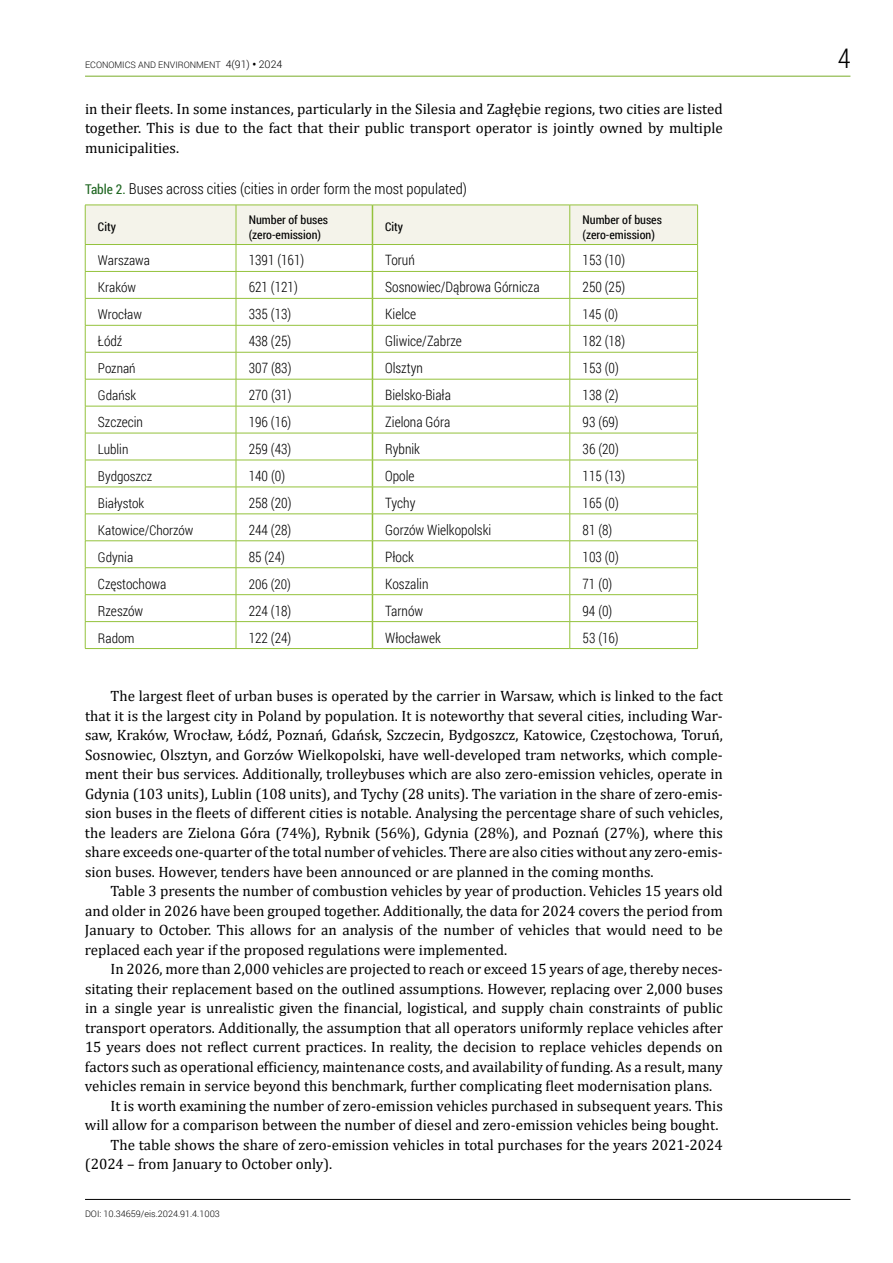
<style>
.page{position:relative;width:893px;height:1263px;background:#fff}
.page>*{position:absolute;margin:0;border:0;box-sizing:border-box;transform-origin:0 0}
.t1{font:300 27px "Roboto Condensed";color:#000}
.t2{font:15px/19.5px "Cambria";color:#000;text-align:justify}
.t3{font:300 15px "Roboto Condensed";color:#000}
.t4{font:300 14.25px "Roboto Condensed";color:#000;scale:.96 1}
.t5{font:300 13.5px "Roboto Condensed";color:#000}
.t6{font:12px/15px "Roboto Condensed";color:#000}
.t7{font:300 9px "Roboto";color:#000}
.s1{font-size:10.5px}
.s2{font-weight:700;font-size:10.5px}
.s3{font-weight:400;font-size:13.5px;color:#226824}
</style>
<div class="page">
<hr style="left:85px;top:76px;width:765px;height:1px;background:#79ac29">
<hr style="left:85px;top:1199px;width:765px;height:1px;background:#000">
<hr style="left:85px;top:648px;width:151px;height:1px;background:#94c23c">
<hr style="left:236px;top:648px;width:136px;height:1px;background:#94c23c">
<hr style="left:570px;top:648px;width:128px;height:1px;background:#94c23c">
<hr style="left:372px;top:648px;width:198px;height:1px;background:#94c23c">
<svg style="left:85px;top:205px;width:613px;height:443px"></svg>
<p class="t7" style="left:85px;top:59px;width:199px">ECONOMICS AND ENVIRONMENT <span class="s1">4(91)</span> <span class="s2">•</span> <span class="s1">2024</span></p>
<p class="t2" style="left:85px;top:99px;width:639px">in their fleets. In some instances, particularly in the Silesia and Zagłębie regions, two cities are listed together. This is due to the fact that their public transport operator is jointly owned by multiple municipalities.</p>
<p class="t3" style="left:85px;top:179px;width:384px"><span class="s3">Table 2.</span> Buses across cities (cities in order form the most populated)</p>
<p class="t6" style="left:98px;top:219px;width:19px">City</p>
<p class="t6" style="left:249px;top:211px;width:81px">Number of buses (zero-emission)</p>
<p class="t6" style="left:385px;top:219px;width:19px">City</p>
<p class="t6" style="left:582px;top:211px;width:81px">Number of buses (zero-emission)</p>
<p class="t5" style="left:98px;top:251px;width:54px">Warszawa</p>
<p class="t4" style="left:249px;top:250px;width:59px">1391 (161)</p>
<p class="t4" style="left:385px;top:250px;width:32px">Toruń</p>
<p class="t4" style="left:583px;top:250px;width:46px">153 (10)</p>
<p class="t5" style="left:98px;top:278px;width:40px">Kraków</p>
<p class="t4" style="left:249px;top:277px;width:53px">621 (121)</p>
<p class="t4" style="left:385px;top:277px;width:162px">Sosnowiec/Dąbrowa Górnicza</p>
<p class="t4" style="left:583px;top:277px;width:46px">250 (25)</p>
<p class="t5" style="left:98px;top:305px;width:45px">Wrocław</p>
<p class="t4" style="left:249px;top:304px;width:46px">335 (13)</p>
<p class="t4" style="left:385px;top:304px;width:34px">Kielce</p>
<p class="t5" style="left:582px;top:305px;width:37px">145 (0)</p>
<p class="t4" style="left:98px;top:331px;width:27px">Łódź</p>
<p class="t4" style="left:249px;top:331px;width:46px">438 (25)</p>
<p class="t4" style="left:385px;top:331px;width:81px">Gliwice/Zabrze</p>
<p class="t4" style="left:583px;top:331px;width:46px">182 (18)</p>
<p class="t5" style="left:98px;top:359px;width:39px">Poznań</p>
<p class="t4" style="left:249px;top:358px;width:46px">307 (83)</p>
<p class="t4" style="left:385px;top:358px;width:41px">Olsztyn</p>
<p class="t4" style="left:583px;top:358px;width:39px">153 (0)</p>
<p class="t5" style="left:98px;top:386px;width:40px">Gdańsk</p>
<p class="t4" style="left:249px;top:385px;width:46px">270 (31)</p>
<p class="t4" style="left:385px;top:385px;width:70px">Bielsko-Biała</p>
<p class="t4" style="left:583px;top:385px;width:39px">138 (2)</p>
<p class="t4" style="left:98px;top:412px;width:49px">Szczecin</p>
<p class="t4" style="left:249px;top:412px;width:46px">196 (16)</p>
<p class="t4" style="left:385px;top:412px;width:69px">Zielona Góra</p>
<p class="t4" style="left:583px;top:412px;width:39px">93 (69)</p>
<p class="t5" style="left:98px;top:440px;width:32px">Lublin</p>
<p class="t4" style="left:249px;top:439px;width:46px">259 (43)</p>
<p class="t4" style="left:385px;top:439px;width:38px">Rybnik</p>
<p class="t4" style="left:583px;top:439px;width:39px">36 (20)</p>
<p class="t5" style="left:98px;top:467px;width:56px">Bydgoszcz</p>
<p class="t4" style="left:249px;top:466px;width:39px">140 (0)</p>
<p class="t4" style="left:385px;top:466px;width:32px">Opole</p>
<p class="t4" style="left:583px;top:466px;width:46px">115 (13)</p>
<p class="t5" style="left:98px;top:494px;width:48px">Białystok</p>
<p class="t4" style="left:249px;top:493px;width:46px">258 (20)</p>
<p class="t4" style="left:385px;top:493px;width:33px">Tychy</p>
<p class="t4" style="left:583px;top:493px;width:39px">165 (0)</p>
<p class="t5" style="left:98px;top:521px;width:97px">Katowice/Chorzów</p>
<p class="t4" style="left:249px;top:520px;width:46px">244 (28)</p>
<p class="t4" style="left:385px;top:520px;width:112px">Gorzów Wielkopolski</p>
<p class="t4" style="left:583px;top:520px;width:32px">81 (8)</p>
<p class="t5" style="left:98px;top:548px;width:37px">Gdynia</p>
<p class="t4" style="left:249px;top:547px;width:39px">85 (24)</p>
<p class="t4" style="left:385px;top:547px;width:31px">Płock</p>
<p class="t4" style="left:583px;top:547px;width:39px">103 (0)</p>
<p class="t4" style="left:98px;top:574px;width:73px">Częstochowa</p>
<p class="t5" style="left:249px;top:574px;width:44px">206 (20)</p>
<p class="t4" style="left:385px;top:574px;width:47px">Koszalin</p>
<p class="t4" style="left:582px;top:574px;width:33px">71 (0)</p>
<p class="t4" style="left:98px;top:601px;width:49px">Rzeszów</p>
<p class="t4" style="left:249px;top:601px;width:46px">224 (18)</p>
<p class="t4" style="left:385px;top:601px;width:41px">Tarnów</p>
<p class="t4" style="left:582px;top:601px;width:33px">94 (0)</p>
<p class="t5" style="left:98px;top:628px;width:38px">Radom</p>
<p class="t4" style="left:249px;top:628px;width:46px">122 (24)</p>
<p class="t4" style="left:385px;top:628px;width:60px">Włocławek</p>
<p class="t4" style="left:583px;top:628px;width:39px">53 (16)</p>
<p class="t2" style="left:85px;top:686px;width:639px;text-indent:26px">The largest fleet of urban buses is operated by the carrier in Warsaw, which is linked to the fact that it is the largest city in Poland by population. It is noteworthy that several cities, including War&shy;saw, Kraków, Wrocław, Łódź, Poznań, Gdańsk, Szczecin, Bydgoszcz, Katowice, Częstochowa, Toruń, Sosnowiec, Olsztyn, and Gorzów Wielkopolski, have well-developed tram networks, which comple&shy;ment their bus services. Additionally, trolleybuses which are also zero-emission vehicles, operate in Gdynia (103 units), Lublin (108 units), and Tychy (28 units). The variation in the share of zero-emis&shy;sion buses in the fleets of different cities is notable. Analysing the percentage share of such vehicles, the leaders are Zielona Góra (74%), Rybnik (56%), Gdynia (28%), and Poznań (27%), where this share exceeds one-quarter of the total number of vehicles. There are also cities without any zero-emis&shy;sion buses. However, tenders have been announced or are planned in the coming months.</p>
<p class="t2" style="left:85px;top:881px;width:639px;text-indent:26px">Table 3 presents the number of combustion vehicles by year of production. Vehicles 15 years old and older in 2026 have been grouped together. Additionally, the data for 2024 covers the period from January to October. This allows for an analysis of the number of vehicles that would need to be replaced each year if the proposed regulations were implemented.</p>
<p class="t2" style="left:110px;top:959px;width:614px">In 2026, more than 2,000 vehicles are projected to reach or exceed 15 years of age, thereby neces-</p>
<p class="t2" style="left:85px;top:979px;width:639px">sitating their replacement based on the outlined assumptions. However, replacing over 2,000 buses</p>
<p class="t2" style="left:85px;top:998px;width:639px">in a single year is unrealistic given the financial, logistical, and supply chain constraints of public</p>
<p class="t2" style="left:85px;top:1018px;width:639px">transport operators. Additionally, the assumption that all operators uniformly replace vehicles after</p>
<p class="t2" style="left:85px;top:1037px;width:639px">15 years does not reflect current practices. In reality, the decision to replace vehicles depends on</p>
<p class="t2" style="left:85px;top:1057px;width:639px">factors such as operational efficiency, maintenance costs, and availability of funding. As a result, many</p>
<p class="t2" style="left:85px;top:1076px;width:629px">vehicles remain in service beyond this benchmark, further complicating fleet modernisation plans.</p>
<p class="t2" style="left:111px;top:1096px;width:614px">It is worth examining the number of zero-emission vehicles purchased in subsequent years. This</p>
<p class="t2" style="left:85px;top:1115px;width:635px">will allow for a comparison between the number of diesel and zero-emission vehicles being bought.</p>
<p class="t2" style="left:111px;top:1135px;width:614px">The table shows the share of zero-emission vehicles in total purchases for the years 2021-2024</p>
<p class="t2" style="left:85px;top:1154px;width:249px">(2024 – from January to October only).</p>
<p class="t7" style="left:85px;top:1208px;width:136px">DOI: 10.34659/eis.2024.91.4.1003</p>
<h1 class="t1" style="left:838px;top:40px;width:14px">4</h1>
</div>
